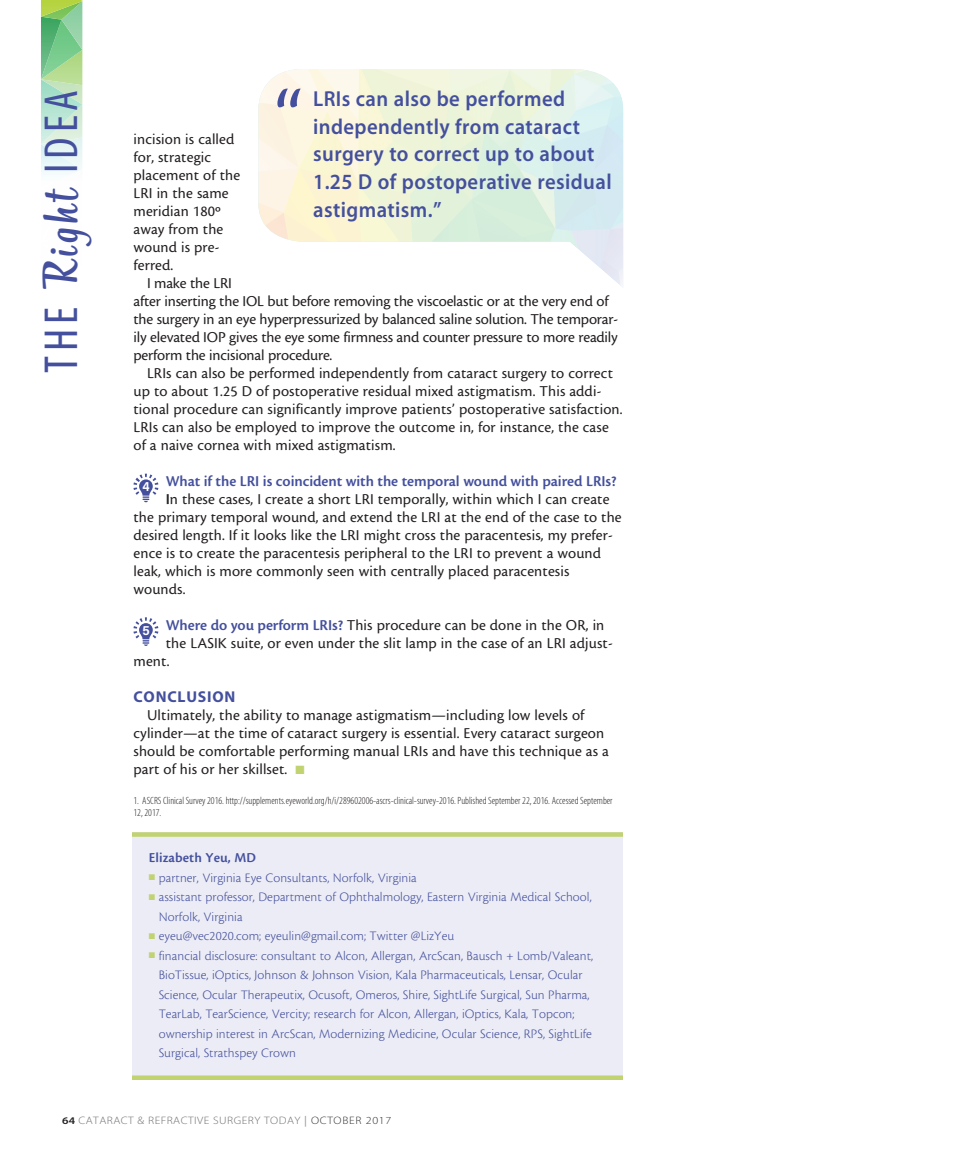
<style>
.page{position:relative;width:972px;height:1161px;background:#fff}
.page>*{position:absolute;margin:0;border:0;box-sizing:border-box;transform-origin:0 0}
.body{font:88.95px "Cronos MM 408 59";color:#44509d}
.t1{font:48px "Myriad MM 400 300";letter-spacing:.1em;color:#44509d}
.pullquote{font:21.75px/27.8px "Myriad MM 565 600";letter-spacing:.02em;color:#44509d;scale:.95 1}
.body-2{font:15.75px/18px "Cronos MM 408 10";letter-spacing:.01em;color:#231f20}
.body-3{font:15.75px/18px "Cronos MM 408 10";letter-spacing:-.01em;color:#231f20}
.body-4{font:15.75px "Cronos MM 574 10";letter-spacing:-.005em;color:#44509d}
.subhead{font:15.75px "Myriad MM 700 600";letter-spacing:.05em;color:#44509d}
.bio_name{font:14.25px "Cronos MM 574 9";letter-spacing:.005em;color:#44509d}
.bio_info{font:13.5px/19.5px "Cronos MM 250 9";letter-spacing:.005em;color:#44509d}
.t2{font:700 13.35px "Acumin Pro Semi Cond";color:#fff}
.t3{font:10.8px "Myriad MM 215 600";letter-spacing:.04em;color:#6c6d70;scale:1.11 1}
.footnote{font:10.5px/12px "Myriad MM 215 300";color:#231f20}
.s1{font-family:"Bistro Script"}
.s2{font-family:"Cronos MM 574 10"}
.s3{font-family:"Cronos MM 574 10";color:#44509d}
.s4{color:#c1d270}
.s5{font-family:"Myriad MM 565 600";font-size:10.2px;color:#231f20}
.s6{font-family:"Myriad MM 400 600";color:#939598}
.s7{color:#312f30}
</style>
<div class="page">
<svg style="left:41px;top:0;width:41px;height:174px;background:#aeddb2"></svg>
<svg style="left:133px;top:474px;width:25px;height:28px"></svg>
<svg style="left:133px;top:617px;width:25px;height:29px"></svg>
<div style="left:132px;top:837px;width:491px;height:239px;background:#ebecf5"></div>
<div style="left:132px;top:832px;width:491px;height:5px;background:#c1d270"></div>
<hr style="left:132px;top:1076px;width:491px;height:4px;background:#c1d270">
<img style="left:258px;top:69px;width:365px;height:218px">
<h2 class="t1" style="left:38px;top:373px;width:284px;rotate:-90deg">THE <span class="s1">Right</span> IDEA</h2>
<p class="body" style="left:275px;top:76px;width:30px">“</p>
<p class="pullquote" style="left:313px;top:86px;width:316px">LRIs can also be performed independently from cataract surgery to correct up to about<br>1.25 D of postoperative residual astigmatism.”</p>
<p class="body-2" style="left:134px;top:130px;width:108px">incision is called for, strategic placement of the<br>LRI in the same meridian 180º away from the wound is pre&shy;ferred.</p>
<p class="body-3" style="left:134px;top:274px;width:486px;text-indent:14px">I make the LRI<br>after inserting the IOL but before removing the viscoelastic or at the very end of the surgery in an eye hyperpressurized by balanced saline solution. The temporar&shy;ily elevated IOP gives the eye some firmness and counter pressure to more readily perform the incisional procedure.</p>
<p class="body-2" style="left:134px;top:364px;width:491px;text-indent:14px">LRIs can also be performed independently from cataract surgery to correct up to about 1.25 D of postoperative residual mixed astigmatism. This addi&shy;tional procedure can significantly improve patients’ postoperative satisfaction.<br>LRIs can also be employed to improve the outcome in, for instance, the case of a naive cornea with mixed astigmatism.</p>
<p class="t2" style="left:142px;top:477px;width:9px">4</p>
<p class="body-4" style="left:166px;top:473px;width:452px">What if the LRI is coincident with the temporal wound with paired LRIs?</p>
<p class="body-2" style="left:166px;top:490px;width:445px"><span class="s2">I</span>n these cases, I create a short LRI temporally, within which I can create</p>
<p class="body-2" style="left:134px;top:508px;width:490px">the primary temporal wound, and extend the LRI at the end of the case to the</p>
<p class="body-2" style="left:134px;top:526px;width:481px">desired length. If it looks like the LRI might cross the paracentesis, my prefer-</p>
<p class="body-2" style="left:134px;top:544px;width:469px">ence is to create the paracentesis peripheral to the LRI to prevent a wound</p>
<p class="body-2" style="left:134px;top:562px;width:437px">leak, which is more commonly seen with centrally placed paracentesis</p>
<p class="body-2" style="left:134px;top:580px;width:54px">wounds.</p>
<p class="t2" style="left:142px;top:621px;width:9px">5</p>
<p class="body-2" style="left:166px;top:616px;width:440px"><span class="s3">Where do you perform LRIs?</span> This procedure can be done in the OR, in</p>
<p class="body-2" style="left:166px;top:634px;width:449px">the LASIK suite, or even under the slit lamp in the case of an LRI adjust-</p>
<p class="body-2" style="left:134px;top:652px;width:37px">ment.</p>
<p class="subhead" style="left:134px;top:689px;width:103px">CONCLUSION</p>
<p class="body-2" style="left:134px;top:706px;width:477px;text-indent:14px">Ultimately, the ability to manage astigmatism—including low levels of cylinder—at the time of cataract surgery is essential. Every cataract surgeon should be comfortable performing manual LRIs and have this technique as a part of his or her skillset. <span class="s4">■</span></p>
<p class="footnote" style="left:134px;top:795px;width:481px">1. ASCRS Clinical Survey 2016. http://supplements.eyeworld.org/h/i/289602006-ascrs-clinical-survey-2016. Published September 22, 2016. Accessed September<br>12, 2017.</p>
<p class="bio_name" style="left:149px;top:851px;width:109px">Elizabeth Yeu, MD</p>
<p class="bio_info" style="left:149px;top:868px;width:269px"><span class="s4">■</span> partner, Virginia Eye Consultants, Norfolk, Virginia</p>
<p class="bio_info" style="left:159px;top:888px;width:434px;text-indent:-10px"><span class="s4">■</span> assistant professor, Department of Ophthalmology, Eastern Virginia Medical School,<br>Norfolk, Virginia</p>
<p class="bio_info" style="left:149px;top:927px;width:307px"><span class="s4">■</span> eyeu@vec2020.com; eyeulin@gmail.com; Twitter @LizYeu</p>
<p class="bio_info" style="left:159px;top:946px;width:436px;text-indent:-10px"><span class="s4">■</span> financial disclosure: consultant to Alcon, Allergan, ArcScan, Bausch + Lomb/Valeant, BioTissue, iOptics, Johnson &amp; Johnson Vision, Kala Pharmaceuticals, Lensar, Ocular Science, Ocular Therapeutix, Ocusoft, Omeros, Shire, SightLife Surgical, Sun Pharma, TearLab, TearScience, Vercity; research for Alcon, Allergan, iOptics, Kala, Topcon; ownership interest in ArcScan, Modernizing Medicine, Ocular Science, RPS, SightLife Surgical, Strathspey Crown</p>
<p class="t3" style="left:62px;top:1115px;width:298px"><span class="s5">64</span> CATARACT &amp; REFRACTIVE SURGERY TODAY <span class="s6">|</span> <span class="s7">OCTOBER 2017</span></p>
</div>
